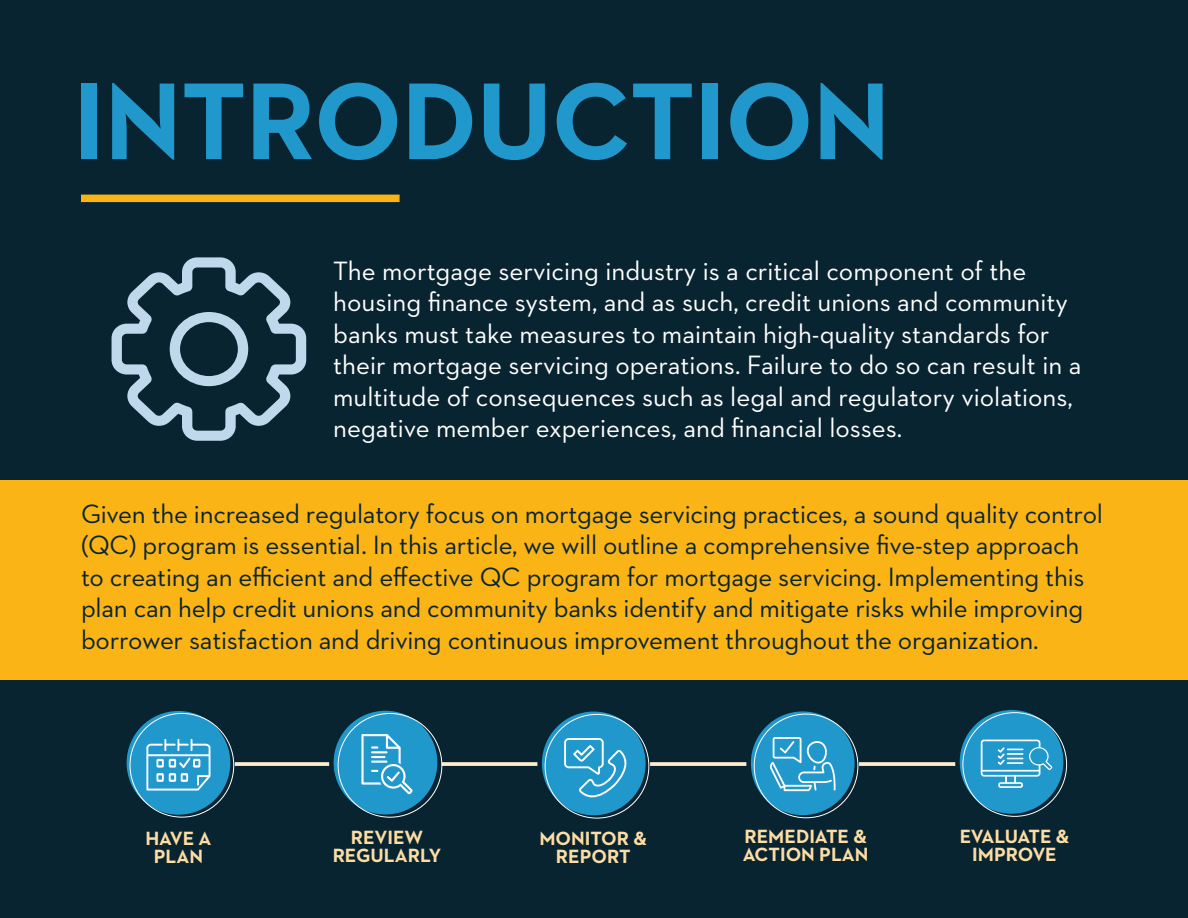
<style>
.page{position:relative;width:1188px;height:918px;background:#082431}
.page>*{position:absolute;margin:0;border:0;box-sizing:border-box;transform-origin:0 0}
.t1{font:700 111px "Neutraface 2 Text";letter-spacing:-.01em;color:#2198cc}
.t2{font:27px/31.5px "Neutraface 2 Text";letter-spacing:-.01em;color:#082431}
.t3{font:27px/31.5px "Neutraface 2 Text";color:#fff}
.t4{font:700 19.5px/18px "Neutraface 2 Text";color:#fedda3;text-align:center}
</style>
<div class="page">
<svg style="left:235px;top:762px;width:720px;height:4px;background:#eee1c4"></svg>
<div style="left:81px;top:195px;width:319px;height:7px;background:#fbb416"></div>
<svg style="left:112px;top:257px;width:194px;height:184px"></svg>
<div style="left:0;top:480px;width:1188px;height:200px;background:#fbb416"></div>
<svg style="left:124px;top:709px;width:109px;height:108px;background:#2791bf"></svg>
<div style="left:122px;top:706px;width:113px;height:113px;border:4px solid #082431;border-radius:50%"></div>
<svg style="left:331px;top:709px;width:109px;height:108px;background:#2691bf"></svg>
<div style="left:329px;top:706px;width:113px;height:113px;border:4px solid #082431;border-radius:50%"></div>
<svg style="left:540px;top:709px;width:108px;height:109px;background:#2790be"></svg>
<div style="left:537px;top:707px;width:113px;height:113px;border:4px solid #082431;border-radius:50%"></div>
<svg style="left:749px;top:709px;width:108px;height:108px;background:#2791c0"></svg>
<div style="left:746px;top:707px;width:113px;height:113px;border:4px solid #082431;border-radius:50%"></div>
<svg style="left:957px;top:708px;width:109px;height:108px;background:#2892c0"></svg>
<div style="left:955px;top:706px;width:113px;height:112px;border:4px solid #082431;border-radius:50%"></div>
<svg style="left:361px;top:734px;width:52px;height:60px;background:#50aed6"></svg>
<svg style="left:146px;top:739px;width:64px;height:52px;background:#5cb3d9"></svg>
<svg style="left:769px;top:737px;width:67px;height:54px;background:#4eadd6"></svg>
<svg style="left:981px;top:740px;width:71px;height:48px;background:#4dacd6"></svg>
<svg style="left:564px;top:738px;width:67px;height:59px;background:#46a9d4"></svg>
<p class="t1" style="left:74px;top:50px;width:818px">INTRODUCTION</p>
<p class="t3" style="left:333px;top:255px;width:750px">The mortgage servicing industry is a critical component of the housing finance system, and as such, credit unions and community banks must take measures to maintain high-quality standards for their mortgage servicing operations. Failure to do so can result in a multitude of consequences such as legal and regulatory violations, negative member experiences, and financial losses.</p>
<p class="t2" style="left:81px;top:497px;width:1023px">Given the increased regulatory focus on mortgage servicing practices, a sound quality control (QC) program is essential. In this article, we will outline a comprehensive five-step approach to creating an efficient and effective QC program for mortgage servicing. Implementing this plan can help credit unions and community banks identify and mitigate risks while improving borrower satisfaction and driving continuous improvement throughout the organization.</p>
<p class="t4" style="left:145px;top:829px;width:68px">HAVE A</p>
<p class="t4" style="left:154px;top:847px;width:51px">PLAN</p>
<p class="t4" style="left:333px;top:829px;width:110px">REVIEW<br>REGULARLY</p>
<p class="t4" style="left:539px;top:830px;width:109px">MONITOR &amp;<br>REPORT</p>
<p class="t4" style="left:743px;top:827px;width:127px;text-align:left">REMEDIATE &amp;<br>ACTION PLAN</p>
<p class="t4" style="left:960px;top:827px;width:111px">EVALUATE &amp;<br>IMPROVE</p>
</div>
